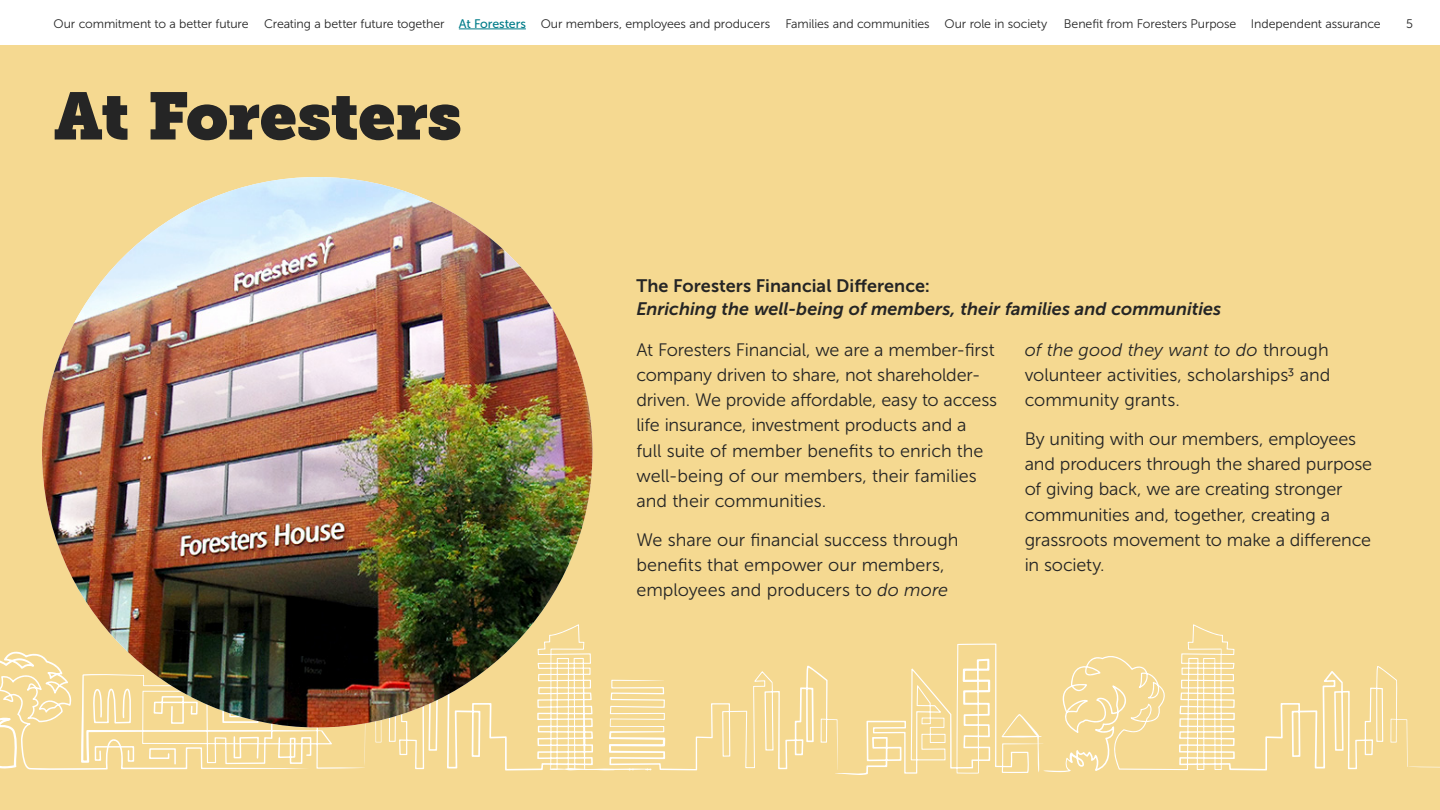
<style>
.page{position:relative;width:1440px;height:810px;background:#fff}
.page>*{position:absolute;margin:0;border:0;box-sizing:border-box;transform-origin:0 0}
.t1{font:66px "Museo Slab";letter-spacing:-.01em;color:#252525}
.t2{font:18px/25.2px "Museo Sans 300";letter-spacing:-.005em;color:#252525}
.t3{font:italic 18px "Museo Sans 700";color:#252525}
.t4{font:18px "Museo Sans 700";letter-spacing:.005em;color:#252525}
.t5{font:12.38px "Museo Sans 300";letter-spacing:-.01em;color:#252525}
.s1{font-family:"Museo Sans 500";color:#007c89}
.s2{font-style:italic}
</style>
<div class="page">
<hr style="left:459px;top:29px;width:67px;height:1px;background:#007c89">
<div style="left:0;top:45px;width:1440px;height:765px;background:#f5d991"></div>
<svg style="left:1047px;top:624px;width:393px;height:148px"></svg>
<svg style="left:0;top:624px;width:1047px;height:151px"></svg>
<img style="left:42px;top:177px;width:550px;height:551px;border-radius:275px">
<p class="t5" style="left:54px;top:17px;width:995px">Our commitment to a better future Creating a better future together <span class="s1">At Foresters</span> Our members, employees and producers Families and communities Our role in society</p>
<p class="t5" style="left:1064px;top:17px;width:318px">Benefit from Foresters Purpose Independent assurance</p>
<p class="t5" style="left:1406px;top:17px;width:8px">5</p>
<h1 class="t1" style="left:54px;top:77px;width:409px">At Foresters</h1>
<p class="t4" style="left:636px;top:276px;width:295px">The Foresters Financial Difference:</p>
<p class="t3" style="left:636px;top:299px;width:586px">Enriching the well-being of members, their families and communities</p>
<p class="t2" style="left:636px;top:337px;width:362px">At Foresters Financial, we are a member-first company driven to share, not shareholder&shy;driven. We provide affordable, easy to access life insurance, investment products and a<br>full suite of member benefits to enrich the well-being of our members, their families and their communities.</p>
<p class="t2" style="left:636px;top:527px;width:324px">We share our financial success through benefits that empower our members, employees and producers to <span class="s2">do more</span></p>
<p class="t2" style="left:1025px;top:337px;width:307px;text-align:justify"><span class="s2">of the good they want to do</span> through volunteer activities, scholarships3 and community grants.</p>
<p class="t2" style="left:1025px;top:426px;width:349px">By uniting with our members, employees and producers through the shared purpose of giving back, we are creating stronger communities and, together, creating a grassroots movement to make a difference in society.</p>
</div>
